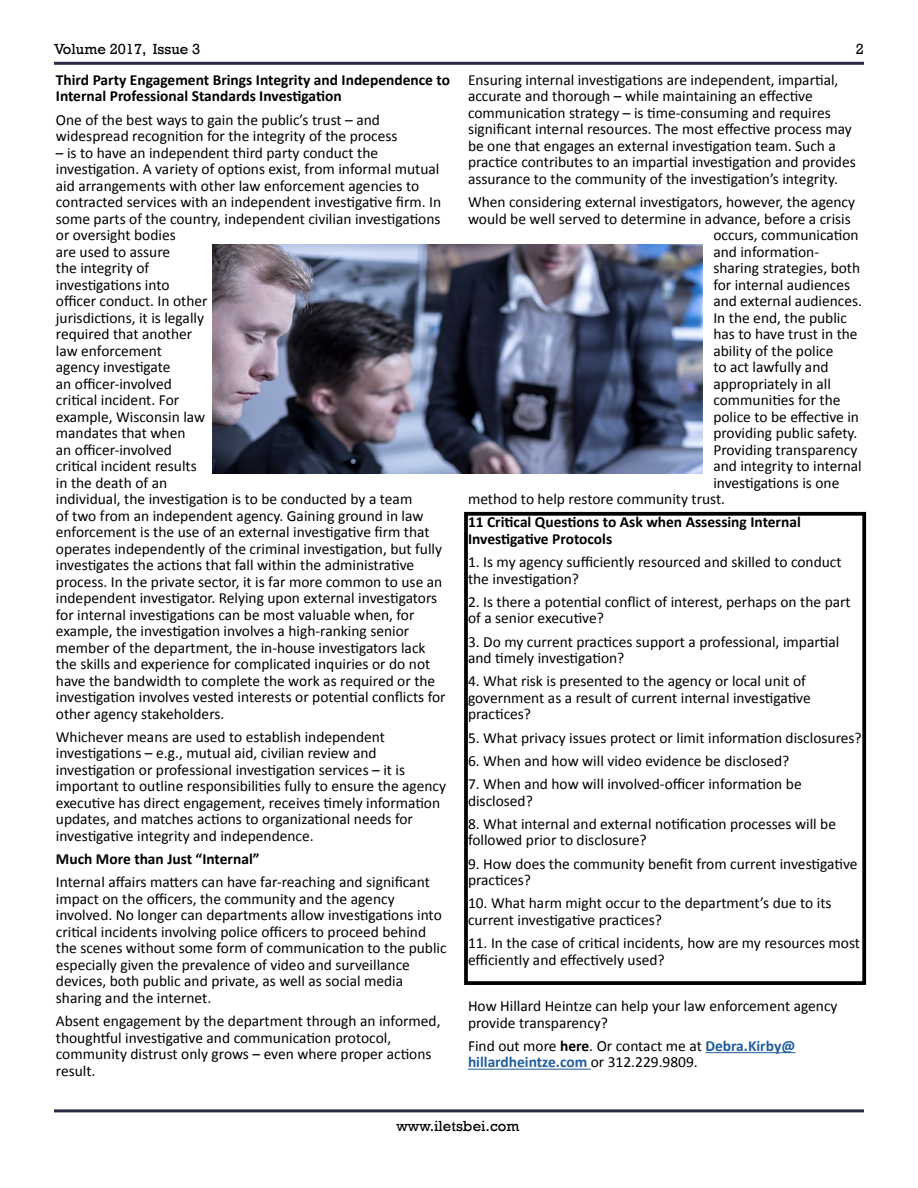
<style>
.page{position:relative;width:918px;height:1188px;background:#fff}
.page>*{position:absolute;margin:0;border:0;box-sizing:border-box;transform-origin:0 0}
.t1{font:15.45px/16.5px "Calibri";color:#000}
.t2{font:700 15.45px/16.5px "Calibri";color:#000}
.t3{font:15px "Rockwell";color:#000}
.s1{font-weight:700}
.s2{font-weight:700;color:#215e9e}
</style>
<div class="page">
<hr style="left:54px;top:1109px;width:810px;height:3px;background:#292a46">
<hr style="left:54px;top:62px;width:810px;height:3px;background:#292a46">
<hr style="left:705px;top:1052px;width:90px;height:1px;background:#215e9e">
<hr style="left:468px;top:1069px;width:123px;height:1px;background:#215e9e">
<img style="left:213px;top:244px;width:489px;height:229px">
<div style="left:464px;top:512px;width:402px;height:473px;border:4px solid #000"></div>
<p class="t3" style="left:54px;top:40px;width:148px">Volume 2017, Issue 3</p>
<p class="t2" style="left:56px;top:72px;width:396px">Third Party Engagement Brings Integrity and Independence to<br>Internal Professional Standards Investigation</p>
<p class="t1" style="left:56px;top:111px;width:343px">One of the best ways to gain the public’s trust – and widespread recognition for the integrity of the process</p>
<p class="t1" style="left:56px;top:144px;width:391px">– is to have an independent third party conduct the investigation. A variety of options exist, from informal mutual aid arrangements with other law enforcement agencies to contracted services with an independent investigative firm. In some parts of the country, independent civilian investigations or oversight bodies<br>are used to assure<br>the integrity of<br>investigations into<br>officer conduct. In other<br>jurisdictions, it is legally<br>required that another<br>law enforcement<br>agency investigate<br>an officer-involved<br>critical incident. For<br>example, Wisconsin law<br>mandates that when<br>an officer-involved<br>critical incident results<br>in the death of an<br>individual, the investigation is to be conducted by a team<br>of two from an independent agency. Gaining ground in law enforcement is the use of an external investigative firm that operates independently of the criminal investigation, but fully investigates the actions that fall within the administrative process. In the private sector, it is far more common to use an independent investigator. Relying upon external investigators for internal investigations can be most valuable when, for example, the investigation involves a high-ranking senior member of the department, the in-house investigators lack the skills and experience for complicated inquiries or do not have the bandwidth to complete the work as required or the investigation involves vested interests or potential conflicts for other agency stakeholders.</p>
<p class="t1" style="left:56px;top:729px;width:392px">Whichever means are used to establish independent investigations – e.g., mutual aid, civilian review and investigation or professional investigation services – it is important to outline responsibilities fully to ensure the agency executive has direct engagement, receives timely information updates, and matches actions to organizational needs for investigative integrity and independence.</p>
<p class="t2" style="left:56px;top:851px;width:205px">Much More than Just “Internal”</p>
<p class="t1" style="left:56px;top:874px;width:392px">Internal affairs matters can have far-reaching and significant impact on the officers, the community and the agency involved. No longer can departments allow investigations into critical incidents involving police officers to proceed behind the scenes without some form of communication to the public especially given the prevalence of video and surveillance devices, both public and private, as well as social media sharing and the internet.</p>
<p class="t1" style="left:56px;top:1013px;width:386px">Absent engagement by the department through an informed, thoughtful investigative and communication protocol, community distrust only grows – even where proper actions result.</p>
<p class="t3" style="left:856px;top:40px;width:10px">2</p>
<p class="t1" style="left:468px;top:72px;width:389px">Ensuring internal investigations are independent, impartial, accurate and thorough – while maintaining an effective communication strategy – is time-consuming and requires significant internal resources. The most effective process may be one that engages an external investigation team. Such a practice contributes to an impartial investigation and provides assurance to the community of the investigation’s integrity.</p>
<p class="t1" style="left:468px;top:194px;width:389px">When considering external investigators, however, the agency</p>
<p class="t1" style="left:468px;top:210px;width:384px">would be well served to determine in advance, before a crisis</p>
<p class="t1" style="left:713px;top:227px;width:147px">occurs, communication</p>
<p class="t1" style="left:713px;top:243px;width:107px">and information-</p>
<p class="t1" style="left:713px;top:260px;width:148px">sharing strategies, both</p>
<p class="t1" style="left:713px;top:276px;width:138px">for internal audiences</p>
<p class="t1" style="left:713px;top:293px;width:150px">and external audiences.</p>
<p class="t1" style="left:713px;top:309px;width:135px">In the end, the public</p>
<p class="t1" style="left:713px;top:326px;width:146px">has to have trust in the</p>
<p class="t1" style="left:713px;top:342px;width:122px">ability of the police</p>
<p class="t1" style="left:713px;top:359px;width:117px">to act lawfully and</p>
<p class="t1" style="left:713px;top:375px;width:119px">appropriately in all</p>
<p class="t1" style="left:713px;top:392px;width:129px">communities for the</p>
<p class="t1" style="left:713px;top:408px;width:147px">police to be effective in</p>
<p class="t1" style="left:713px;top:425px;width:146px">providing public safety.</p>
<p class="t1" style="left:713px;top:441px;width:146px">Providing transparency</p>
<p class="t1" style="left:713px;top:458px;width:150px">and integrity to internal</p>
<p class="t1" style="left:713px;top:474px;width:128px">investigations is one</p>
<p class="t1" style="left:468px;top:491px;width:259px">method to help restore community trust.</p>
<p class="t2" style="left:468px;top:514px;width:334px">11 Critical Questions to Ask when Assessing Internal<br>Investigative Protocols</p>
<p class="t1" style="left:468px;top:554px;width:375px">1. Is my agency sufficiently resourced and skilled to conduct the investigation?</p>
<p class="t1" style="left:468px;top:594px;width:384px">2. Is there a potential conflict of interest, perhaps on the part of a senior executive?</p>
<p class="t1" style="left:468px;top:633px;width:373px">3. Do my current practices support a professional, impartial and timely investigation?</p>
<p class="t1" style="left:468px;top:673px;width:344px">4. What risk is presented to the agency or local unit of government as a result of current internal investigative practices?</p>
<p class="t1" style="left:468px;top:729px;width:395px">5. What privacy issues protect or limit information disclosures?</p>
<p class="t1" style="left:468px;top:753px;width:323px">6. When and how will video evidence be disclosed?</p>
<p class="t1" style="left:468px;top:776px;width:335px">7. When and how will involved-officer information be disclosed?</p>
<p class="t1" style="left:468px;top:816px;width:370px">8. What internal and external notification processes will be followed prior to disclosure?</p>
<p class="t1" style="left:468px;top:855px;width:391px">9. How does the community benefit from current investigative practices?</p>
<p class="t1" style="left:468px;top:895px;width:365px">10. What harm might occur to the department’s due to its current investigative practices?</p>
<p class="t1" style="left:468px;top:935px;width:394px">11. In the case of critical incidents, how are my resources most efficiently and effectively used?</p>
<p class="t1" style="left:468px;top:998px;width:371px">How Hillard Heintze can help your law enforcement agency provide transparency?</p>
<p class="t1" style="left:468px;top:1038px;width:329px">Find out more <span class="s1">here</span>. Or contact me at <span class="s2">Debra.Kirby@ hillardheintze.com</span> or 312.229.9809.</p>
<p class="t3" style="left:396px;top:1117px;width:125px">www.iletsbei.com</p>
</div>
